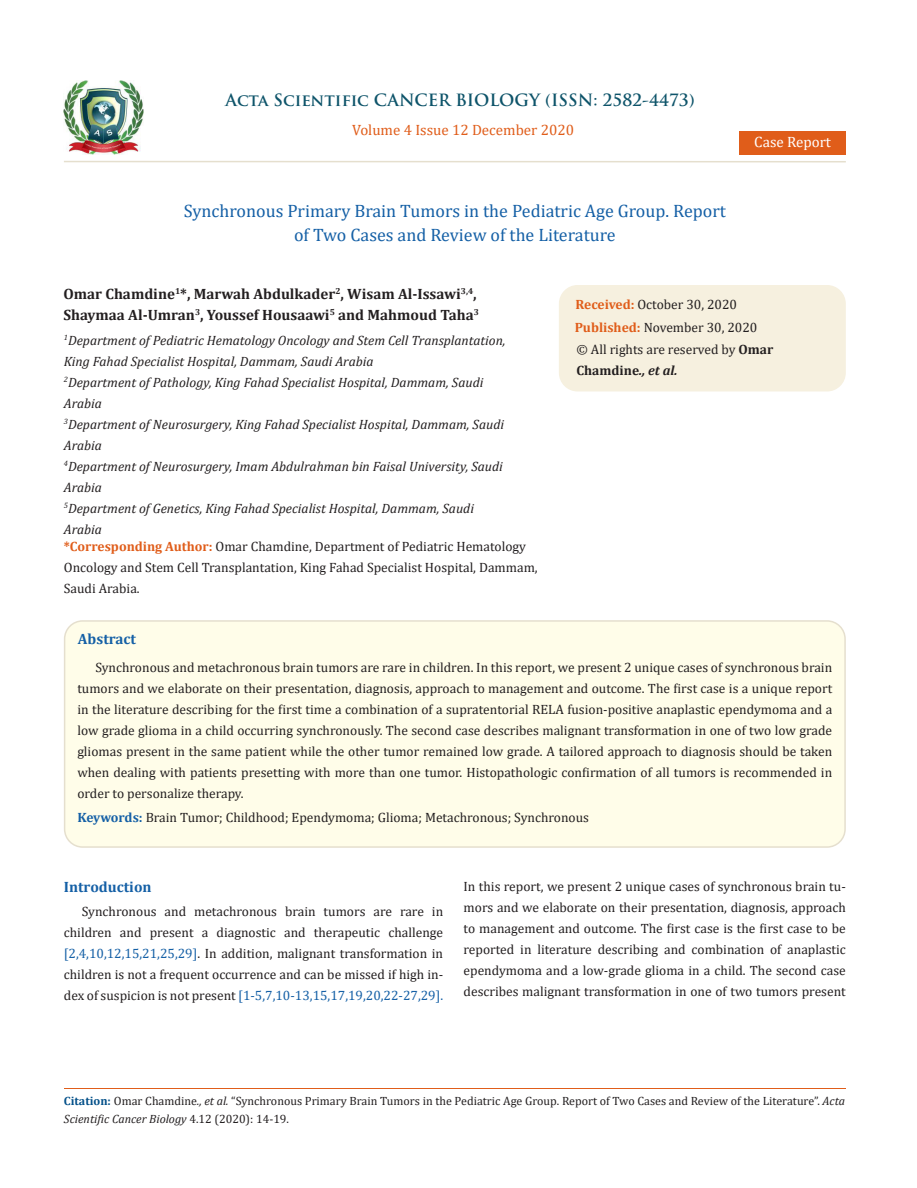
<style>
.page{position:relative;width:917px;height:1188px;background:#fff}
.page>*{position:absolute;margin:0;border:0;box-sizing:border-box;transform-origin:0 0}
.t1{font:18px/24px "Cambria";color:#1560a6;text-align:center}
.t2{font:700 16.5px "Trajan Pro";color:#0e546a}
.t3{font:700 15px/21px "Cambria";color:#231f20}
.t4{font:15px "Cambria";color:#e05d1a}
.t5{font:700 15px "Cambria";color:#1560a6}
.t6{font:15px "Cambria";color:#fff}
.t7{font:13.5px/21px "Cambria";color:#231f20;text-align:justify}
.t8{font:italic 13.5px/21px "Cambria";color:#231f20}
.t9{font:12px/18px "Cambria";color:#231f20}
.s1{font-weight:700;color:#e05d1a}
.s2{font-weight:700}
.s3{font-weight:700;font-style:italic}
.s4{font-weight:700;color:#1560a6}
.s5{color:#1560a6}
.s6{font-weight:700;color:#035089}
.s7{font-style:italic}
</style>
<div class="page">
<img style="left:63px;top:81px;width:80px;height:74px">
<div style="left:739px;top:132px;width:106px;height:23px;background:#e05d1a"></div>
<div style="left:559px;top:286px;width:286px;height:105px;background:#f6f0df;border-radius:18px"></div>
<div style="left:559px;top:285px;width:286px;height:107px;border:2px solid #f6f0df;border-radius:18px"></div>
<div style="left:65px;top:621px;width:780px;height:226px;background:#fffde9;border-radius:18px"></div>
<div style="left:64px;top:620px;width:781px;height:228px;border:2px solid #e5dfce;border-radius:18px"></div>
<hr style="left:64px;top:1088px;width:781px;height:1px;background:#e05d1a">
<hr style="left:64px;top:161px;width:781px;height:1px;background:#e5dfce">
<p class="t2" style="left:225px;top:90px;width:471px">Acta Scientific CANCER BIOLOGY (ISSN: 2582-4473)</p>
<p class="t4" style="left:352px;top:121px;width:223px">Volume 4 Issue 12 December 2020</p>
<p class="t1" style="left:184px;top:198px;width:543px">Synchronous Primary Brain Tumors in the Pediatric Age Group. Report of Two Cases and Review of the Literature</p>
<p class="t6" style="left:754px;top:133px;width:78px">Case Report</p>
<p class="t3" style="left:63px;top:283px;width:417px">Omar Chamdine<sup>1</sup>*, Marwah Abdulkader<sup>2</sup>, Wisam Al-Issawi<sup>3,4</sup>,<br>Shaymaa Al-Umran<sup>3</sup>, Youssef Housaawi<sup>5</sup> and Mahmoud Taha<sup>3</sup></p>
<p class="t8" style="left:64px;top:329px;width:443px"><sup>1</sup>Department of Pediatric Hematology Oncology and Stem Cell Transplantation,<br>King Fahad Specialist Hospital, Dammam, Saudi Arabia</p>
<p class="t8" style="left:64px;top:371px;width:421px"><sup>2</sup>Department of Pathology, King Fahad Specialist Hospital, Dammam, Saudi<br>Arabia</p>
<p class="t8" style="left:64px;top:413px;width:442px"><sup>3</sup>Department of Neurosurgery, King Fahad Specialist Hospital, Dammam, Saudi<br>Arabia</p>
<p class="t8" style="left:64px;top:455px;width:440px"><sup>4</sup>Department of Neurosurgery, Imam Abdulrahman bin Faisal University, Saudi<br>Arabia</p>
<p class="t8" style="left:64px;top:497px;width:411px"><sup>5</sup>Department of Genetics, King Fahad Specialist Hospital, Dammam, Saudi<br>Arabia</p>
<p class="t7" style="left:64px;top:536px;width:475px;text-align:left"><span class="s1">*Corresponding Author:</span> Omar Chamdine, Department of Pediatric Hematology<br>Oncology and Stem Cell Transplantation, King Fahad Specialist Hospital, Dammam,<br>Saudi Arabia.</p>
<p class="t7" style="left:575px;top:294px;width:163px"><span class="s1">Received:</span> October 30, 2020</p>
<p class="t7" style="left:574px;top:317px;width:184px"><span class="s1">Published:</span> November 30, 2020</p>
<p class="t7" style="left:576px;top:338px;width:198px">© All rights are reserved by <span class="s2">Omar<br>Chamdine</span><span class="s3">., et al.</span></p>
<p class="t5" style="left:78px;top:628px;width:60px">Abstract</p>
<p class="t7" style="left:77px;top:657px;width:756px;text-indent:18px">Synchronous and metachronous brain tumors are rare in children. In this report, we present 2 unique cases of synchronous brain tumors and we elaborate on their presentation, diagnosis, approach to management and outcome. The first case is a unique report in the literature describing for the first time a combination of a supratentorial RELA fusion-positive anaplastic ependymoma and a low grade glioma in a child occurring synchronously. The second case describes malignant transformation in one of two low grade gliomas present in the same patient while the other tumor remained low grade. A tailored approach to diagnosis should be taken when dealing with patients presetting with more than one tumor. Histopathologic confirmation of all tumors is recommended in order to personalize therapy.</p>
<p class="t7" style="left:77px;top:807px;width:513px"><span class="s4">Keywords:</span> Brain Tumor; Childhood; Ependymoma; Glioma; Metachronous; Synchronous</p>
<p class="t5" style="left:64px;top:876px;width:89px">Introduction</p>
<p class="t7" style="left:64px;top:901px;width:381px;text-indent:18px">Synchronous and metachronous brain tumors are rare in children and present a diagnostic and therapeutic challenge <span class="s5">[2,4,10,12,15,21,25,29]</span>. In addition, malignant transformation in children is not a frequent occurrence and can be missed if high in&shy;dex of suspicion is not present <span class="s5">[1-5,7,10-13,15,17,19,20,22-27,29].</span></p>
<p class="t7" style="left:463px;top:876px;width:384px">In this report, we present 2 unique cases of synchronous brain tu&shy;mors and we elaborate on their presentation, diagnosis, approach to management and outcome. The first case is the first case to be reported in literature describing and combination of anaplastic ependymoma and a low-grade glioma in a child. The second case describes malignant transformation in one of two tumors present</p>
<p class="t9" style="left:64px;top:1092px;width:782px"><span class="s6">Citation:</span> Omar Chamdine<span class="s7">., et al.</span> “Synchronous Primary Brain Tumors in the Pediatric Age Group. Report of Two Cases and Review of the Literature”. <span class="s7">Acta<br>Scientific Cancer Biology</span> 4.12 (2020): 14-19.</p>
</div>
